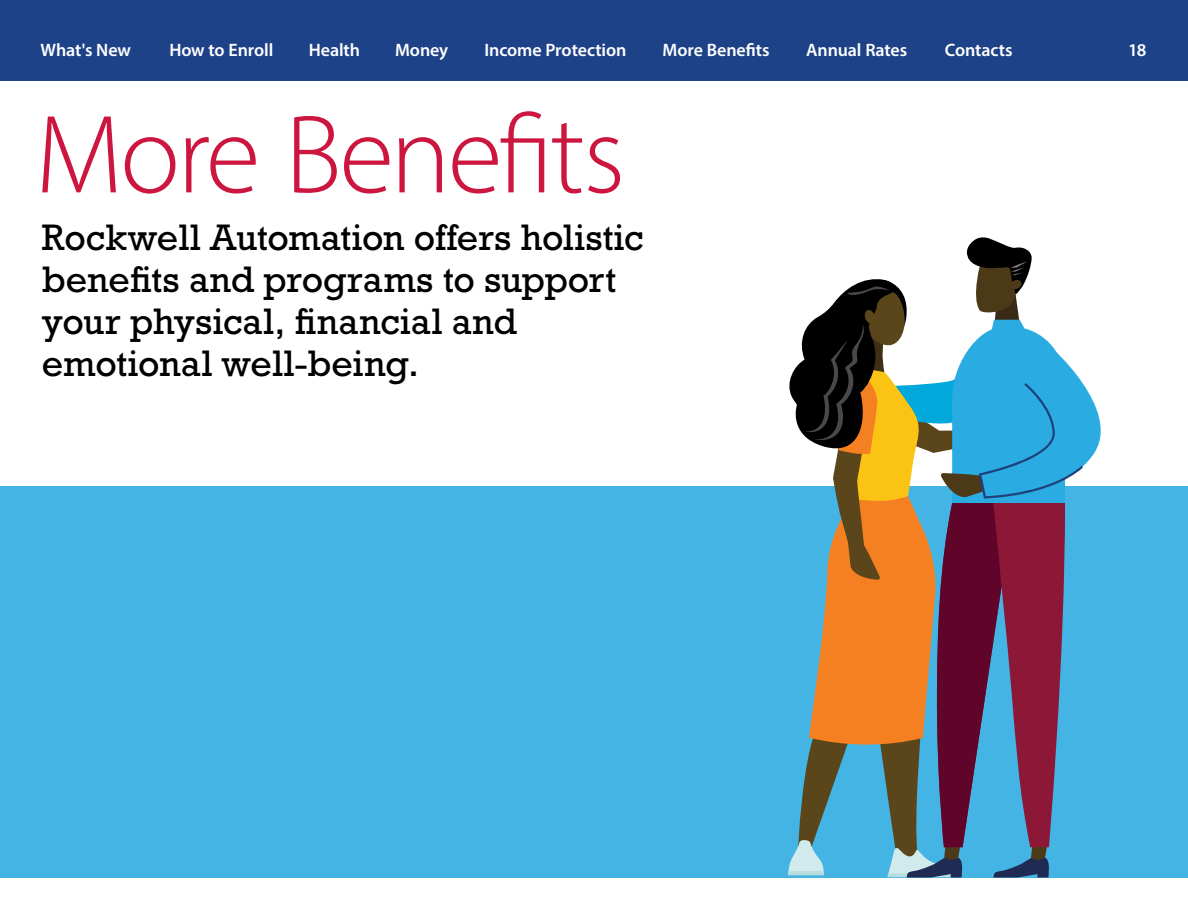
<style>
.page{position:relative;width:1188px;height:918px;background:#fff}
.page>*{position:absolute;margin:0;border:0;box-sizing:border-box;transform-origin:0 0}
.t1{font:300 112.5px "Myriad Pro";letter-spacing:-.025em;color:#cd163f}
.t2{font:37.5px/42px "Rockwell Std";color:#000}
.t3{font:22.5px "Myriad Pro";letter-spacing:-.01em;color:#fff}
.t4{font:600 18px "Myriad Pro";letter-spacing:-.005em;color:#fff}
.s1{font-weight:600;font-size:18px}
</style>
<div class="page">
<div style="left:0;top:0;width:1188px;height:81px;background:#1e4287"></div>
<div style="left:0;top:486px;width:1188px;height:392px;background:#43b4e3"></div>
<svg style="left:788px;top:237px;width:313px;height:641px"></svg>
<p class="t4" style="left:309px;top:39px;width:53px">Health</p>
<p class="t4" style="left:395px;top:39px;width:55px">Money</p>
<p class="t4" style="left:485px;top:39px;width:143px">Income Protection</p>
<p class="t4" style="left:663px;top:39px;width:109px">More Benefits</p>
<p class="t4" style="left:806px;top:39px;width:102px">Annual Rates</p>
<p class="t4" style="left:41px;top:39px;width:92px">What's New</p>
<p class="t3" style="left:169px;top:38px;width:291px"><span class="s1">How to Enroll</span> Table of Contents</p>
<p class="t3" style="left:865px;top:38px;width:45px">Print</p>
<p class="t4" style="left:945px;top:39px;width:69px">Contacts</p>
<p class="t4" style="left:1128px;top:39px;width:20px">18</p>
<h1 class="t1" style="left:35px;top:87px;width:591px">More Benefits</h1>
<p class="t2" style="left:42px;top:216px;width:604px">Rockwell Automation offers holistic benefits and programs to support your physical, financial and emotional well-being.</p>
</div>
